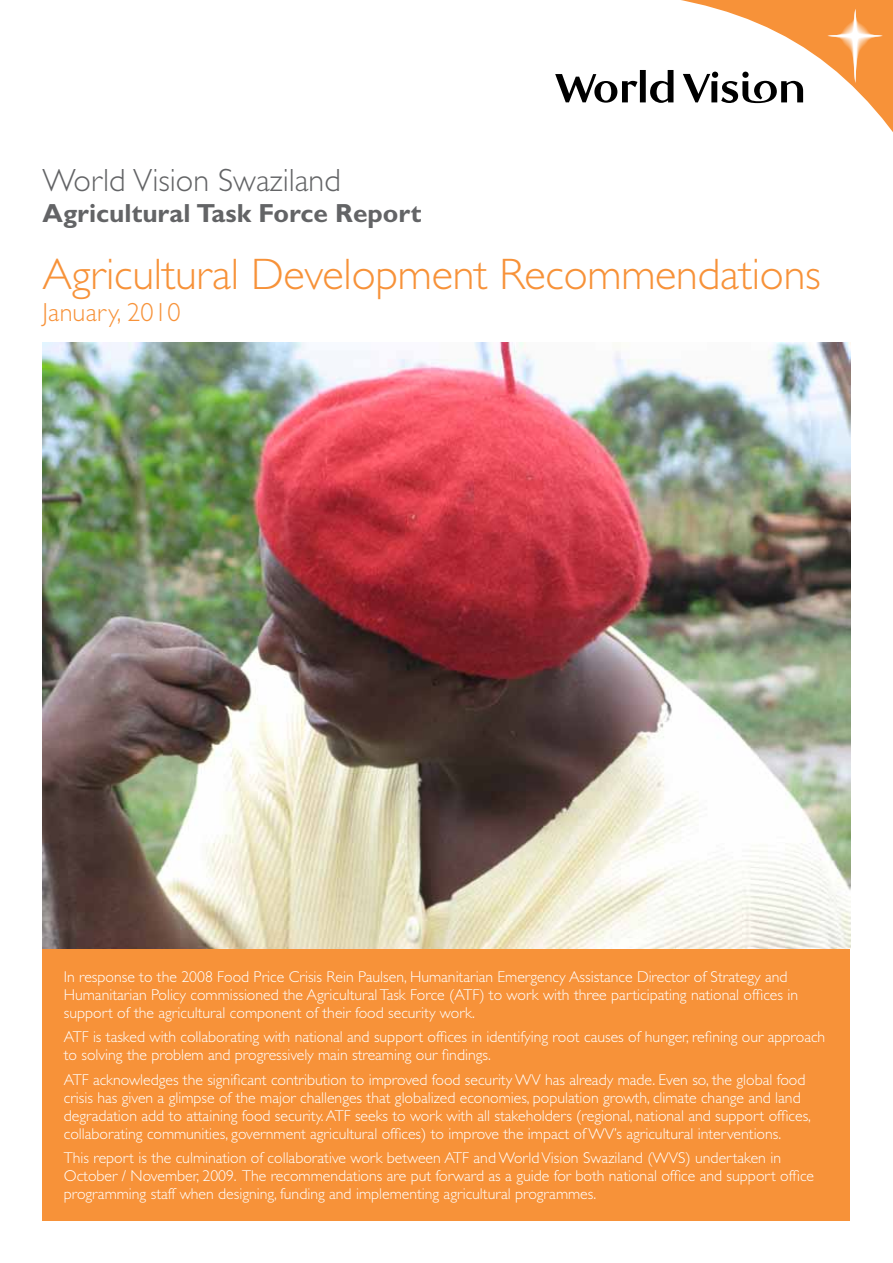
<style>
.page{position:relative;width:893px;height:1263px;background:#fff}
.page>*{position:absolute;margin:0;border:0;box-sizing:border-box;transform-origin:0 0}
.t1{font:300 44.25px "Gill Sans";letter-spacing:-.005em;color:#f79239}
.t2{font:300 32.25px "Gill Sans";color:#636466}
.t3{font:700 26.25px "Gill Sans";color:#636466}
.t4{font:300 26.25px "Gill Sans";letter-spacing:.01em;color:#f79239}
.t5{font:300 15.75px/18px "Gill Sans";color:#fff}
</style>
<div class="page">
<img style="left:43px;top:343px;width:807px;height:605px">
<div style="left:43px;top:948px;width:807px;height:272px;background:#f79239"></div>
<svg style="left:681px;top:0;width:212px;height:132px"></svg>
<svg style="left:555px;top:70px;width:248px;height:33px"></svg>
<svg style="left:826px;top:8px;width:58px;height:76px;background:#f8a65d"></svg>
<h2 class="t2" style="left:43px;top:162px;width:300px">World Vision Swaziland</h2>
<h3 class="t3" style="left:43px;top:198px;width:380px">Agricultural Task Force Report</h3>
<h1 class="t1" style="left:43px;top:249px;width:780px">Agricultural Development Recommendations</h1>
<h3 class="t4" style="left:43px;top:298px;width:139px">January, 2010</h3>
<p class="t5" style="left:64px;top:968px;width:736px">In response to the 2008 Food Price Crisis Rein Paulsen, Humanitarian Emergency Assistance Director of Strategy and<br>Humanitarian Policy commissioned the Agricultural Task Force (ATF) to work with three participating national offices in support of the agricultural component of their food security work.</p>
<p class="t5" style="left:64px;top:1028px;width:763px">ATF is tasked with collaborating with national and support offices in identifying root causes of hunger, refining our approach to solving the problem and progressively main streaming our findings.</p>
<p class="t5" style="left:64px;top:1070px;width:749px">ATF acknowledges the significant contribution to improved food security WV has already made. Even so, the global food crisis has given a glimpse of the major challenges that globalized economies, population growth, climate change and land degradation add to attaining food security. ATF seeks to work with all stakeholders (regional, national and support offices, collaborating communities, government agricultural offices) to improve the impact of WV’s agricultural interventions.</p>
<p class="t5" style="left:64px;top:1149px;width:752px">This report is the culmination of collaborative work between ATF and World Vision Swaziland (WVS) undertaken in<br>October / November, 2009. The recommendations are put forward as a guide for both national office and support office programming staff when designing, funding and implementing agricultural programmes.</p>
</div>
